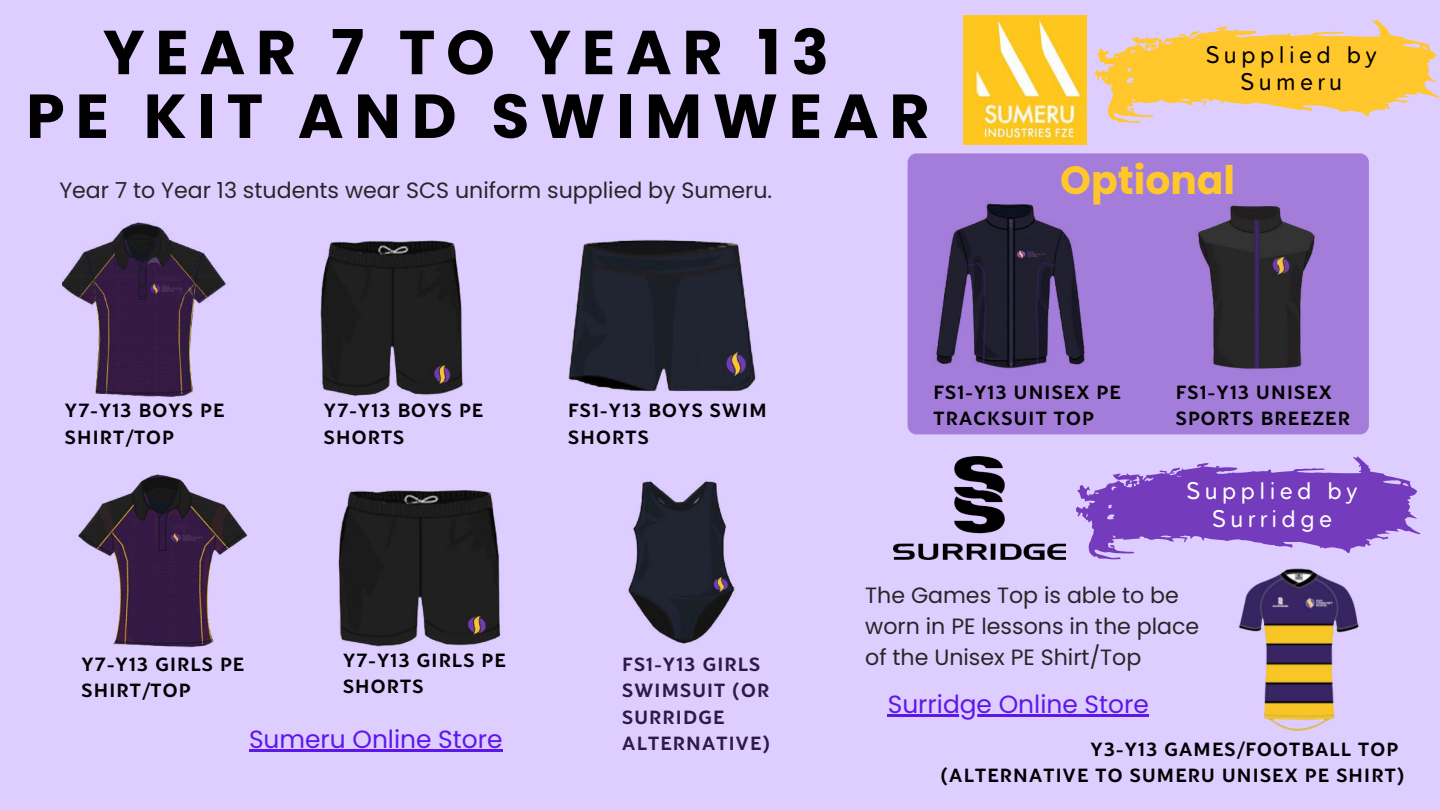
<style>
.page{position:relative;width:1440px;height:810px;background:#decdff}
.page>*{position:absolute;margin:0;border:0;box-sizing:border-box;transform-origin:0 0}
.t1{font:700 62px/63.8px "Poppins";letter-spacing:.175em;color:#000;text-align:center}
.t2{font:700 39.3px "Poppins";color:#ffc72c}
.t3{font:24.9px "Poppins";color:#5e17eb}
.t4{font:22.1px/30.8px "Poppins";color:#272727}
.t5{font:21.8px/27.2px "Tabarra Pro Round";letter-spacing:.205em;color:#fff;text-align:center}
.t6{font:21.8px/27.2px "Tabarra Pro Round";letter-spacing:.205em;color:#000;text-align:center}
.t7{font:700 19px/26.2px "Blacker Sans Pro";letter-spacing:.065em;color:#000}
.t8{font:700 19px/26.2px "Blacker Sans Pro";letter-spacing:.065em;color:#2e1a47}
</style>
<div class="page">
<svg style="left:1095px;top:20px;width:345px;height:103px"></svg>
<img style="left:963px;top:16px;width:124px;height:128px">
<img style="left:74px;top:474px;width:174px;height:174px">
<img style="left:338px;top:490px;width:163px;height:157px">
<img style="left:628px;top:481px;width:107px;height:163px">
<img style="left:62px;top:223px;width:164px;height:174px">
<img style="left:320px;top:240px;width:143px;height:156px">
<img style="left:568px;top:239px;width:188px;height:153px">
<img style="left:1238px;top:568px;width:121px;height:164px">
<svg style="left:1076px;top:456px;width:345px;height:104px"></svg>
<img style="left:894px;top:456px;width:171px;height:104px">
<hr style="left:249px;top:750px;width:254px;height:2px;background:#5e17eb">
<div style="left:908px;top:153px;width:461px;height:281px;background:#a47cda"></div>
<img style="left:917px;top:196px;width:179px;height:175px">
<img style="left:1187px;top:199px;width:132px;height:172px">
<hr style="left:888px;top:714px;width:261px;height:2px;background:#5e17eb">
<h1 class="t1" style="left:26px;top:21px;width:905px">YEAR 7 TO YEAR 13<br>PE KIT AND SWIMWEAR</h1>
<p class="t4" style="left:59px;top:175px;width:714px">Year 7 to Year 13 students wear SCS uniform supplied by Sumeru.</p>
<p class="t6" style="left:1206px;top:43px;width:173px">Supplied by<br>Sumeru</p>
<h2 class="t2" style="left:1060px;top:152px;width:176px">Optional</h2>
<p class="t7" style="left:65px;top:397px;width:161px">Y7-Y13 BOYS PE<br>SHIRT/TOP</p>
<p class="t7" style="left:324px;top:397px;width:161px">Y7-Y13 BOYS PE<br>SHORTS</p>
<p class="t7" style="left:568px;top:397px;width:200px">FS1-Y13 BOYS SWIM<br>SHORTS</p>
<p class="t7" style="left:82px;top:651px;width:164px">Y7-Y13 GIRLS PE<br>SHIRT/TOP</p>
<p class="t7" style="left:343px;top:647px;width:164px">Y7-Y13 GIRLS PE<br>SHORTS</p>
<h3 class="t3" style="left:249px;top:722px;width:255px">Sumeru Online Store</h3>
<p class="t8" style="left:622px;top:651px;width:139px">FS1-Y13 GIRLS</p>
<p class="t8" style="left:622px;top:677px;width:149px">SWIMSUIT (OR<br>SURRIDGE<br>ALTERNATIVE)</p>
<p class="t7" style="left:933px;top:378px;width:189px">FS1-Y13 UNISEX PE<br>TRACKSUIT TOP</p>
<p class="t7" style="left:1176px;top:378px;width:175px">FS1-Y13 UNISEX<br>SPORTS BREEZER</p>
<p class="t5" style="left:1187px;top:480px;width:173px">Supplied by<br>Surridge</p>
<p class="t4" style="left:865px;top:580px;width:336px">The Games Top is able to be worn in PE lessons in the place</p>
<p class="t4" style="left:865px;top:642px;width:278px">of the Unisex PE Shirt/Top</p>
<h3 class="t3" style="left:888px;top:687px;width:263px">Surridge Online Store</h3>
<p class="t7" style="left:941px;top:735px;width:465px;text-indent:150px">Y3-Y13 GAMES/FOOTBALL TOP (ALTERNATIVE TO SUMERU UNISEX PE SHIRT)</p>
</div>
